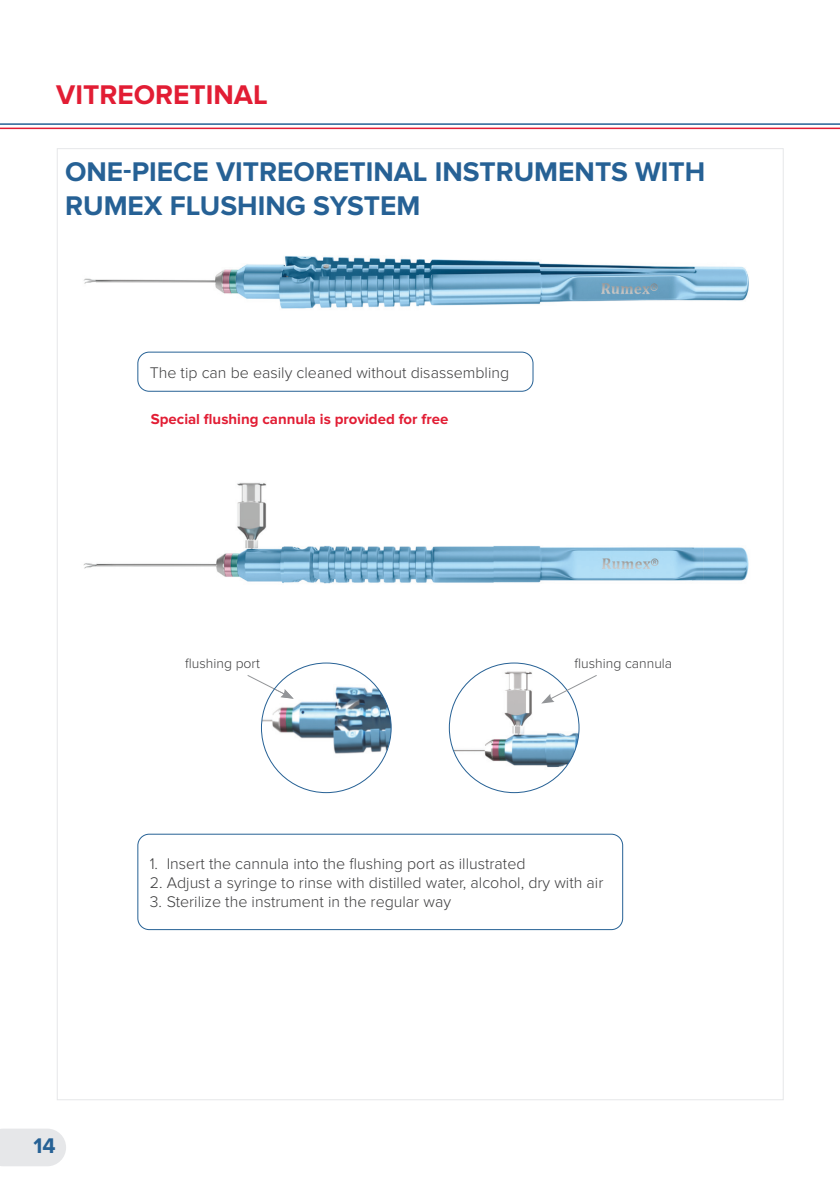
<style>
.page{position:relative;width:840px;height:1191px;background:#fff}
.page>*{position:absolute;margin:0;border:0;box-sizing:border-box;transform-origin:0 0}
.t1{font:700 28px/33.6px "Proxima Nova";color:#266195}
.t2{font:700 28px "Proxima Nova";color:#e21d34}
.t3{font:700 22px "Proxima Nova";color:#266195}
.t4{font:300 16px "Proxima Nova";color:#3e3e3f}
.t5{font:700 15px "Proxima Nova";color:#e21d34}
.t6{font:300 14px "Proxima Nova";color:#3e3e3f}
</style>
<div class="page">
<div style="left:0;top:1129px;width:66px;height:37px;background:#e6e7e9"></div>
<hr style="left:0;top:128px;width:839px;height:1px;background:#e21d34">
<hr style="left:0;top:123px;width:839px;height:2px;background:#266195">
<img style="left:83px;top:256px;width:666px;height:53px">
<img style="left:83px;top:482px;width:666px;height:102px">
<img style="left:262px;top:666px;width:43px;height:50px">
<svg style="left:247px;top:675px;width:46px;height:24px"></svg>
<img style="left:449px;top:663px;width:129px;height:129px;border-radius:65px">
<svg style="left:541px;top:674px;width:56px;height:29px"></svg>
<div style="left:137px;top:351px;width:396px;height:41px;border:1px solid #266195;border-radius:11px"></div>
<div style="left:137px;top:833px;width:485px;height:97px;border:1px solid #266195;border-radius:11px"></div>
<h1 class="t2" style="left:56px;top:79px;width:213px">VITREORETINAL</h1>
<h1 class="t1" style="left:65px;top:155px;width:641px">ONE-PIECE VITREORETINAL INSTRUMENTS WITH<br>RUMEX FLUSHING SYSTEM</h1>
<p class="t4" style="left:150px;top:363px;width:361px">The tip can be easily cleaned without disassembling</p>
<p class="t5" style="left:151px;top:410px;width:299px">Special flushing cannula is provided for free</p>
<p class="t6" style="left:185px;top:655px;width:76px">flushing port</p>
<p class="t6" style="left:574px;top:655px;width:99px">flushing cannula</p>
<h2 class="t3" style="left:33px;top:1133px;width:24px">14</h2>
<p class="t4" style="left:150px;top:854px;width:377px">1. Insert the cannula into the flushing port as illustrated</p>
<p class="t4" style="left:150px;top:873px;width:455px">2. Adjust a syringe to rinse with distilled water, alcohol, dry with air</p>
<p class="t4" style="left:150px;top:893px;width:303px">3. Sterilize the instrument in the regular way</p>
</div>
